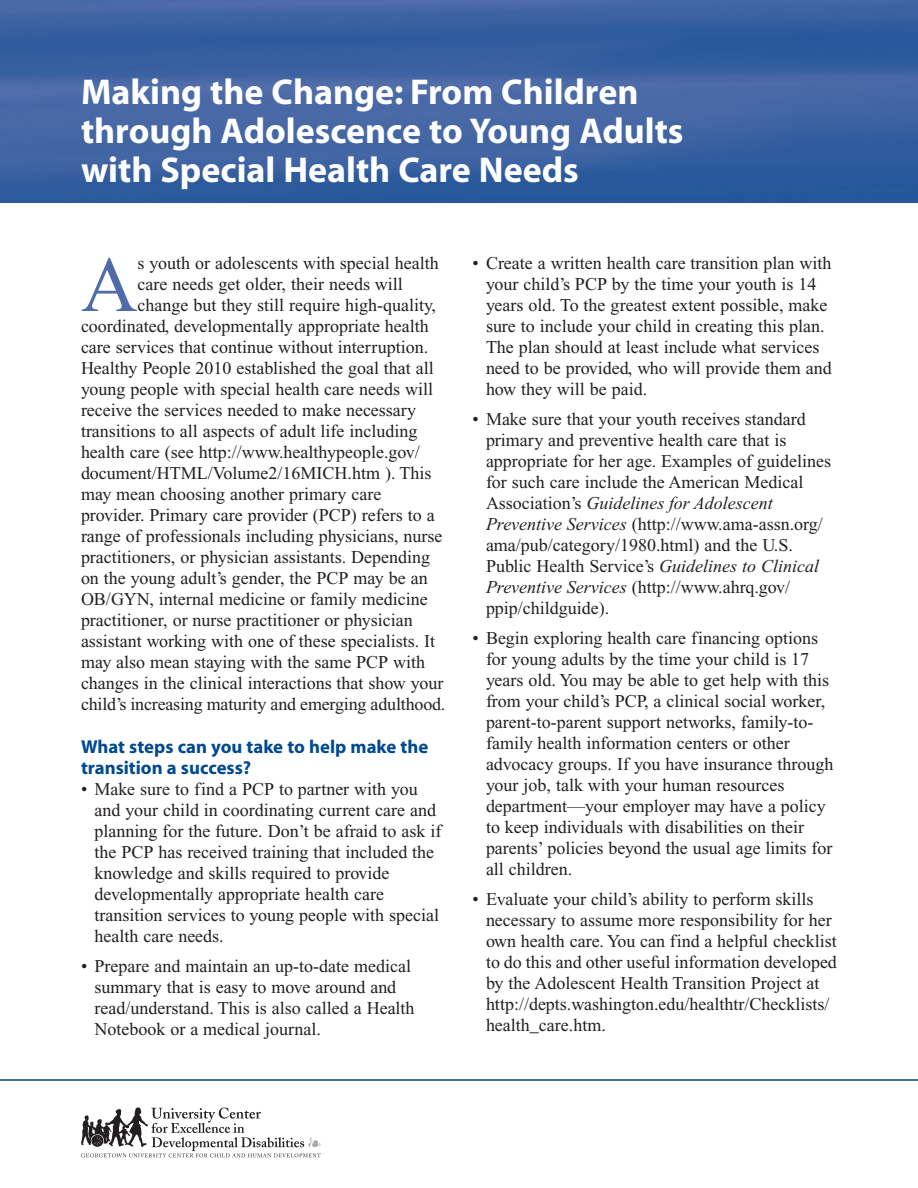
<style>
.page{position:relative;width:918px;height:1188px;background:#fff}
.page>*{position:absolute;margin:0;border:0;box-sizing:border-box;transform-origin:0 0}
.t1{font:78.45px "Times New Roman";color:#4f6ca8}
.t2{font:700 36px/39px "Myriad";color:#fff}
.t3{font:700 18.75px/21.8px "Myriad";color:#004990}
.t4{font:18px/21px "Times New Roman";color:#231f20}
.s1{font-style:italic}
</style>
<div class="page">
<img style="left:0;top:0;width:918px;height:202px">
<svg style="left:81px;top:1108px;width:240px;height:49px"></svg>
<hr style="left:0;top:1079px;width:918px;height:2px;background:#004990">
<h2 class="t2" style="left:81px;top:75px;width:604px">Making the Change: From Children through Adolescence to Young Adults with Special Health Care Needs</h2>
<h1 class="t1" style="left:81px;top:257px;width:58px">A</h1>
<p class="t4" style="left:138px;top:254px;width:303px">s youth or adolescents with special health</p>
<p class="t4" style="left:138px;top:275px;width:267px">care needs get older, their needs will</p>
<p class="t4" style="left:138px;top:296px;width:300px">change but they still require high-quality,</p>
<p class="t4" style="left:81px;top:317px;width:349px">coordinated, developmentally appropriate health</p>
<p class="t4" style="left:81px;top:338px;width:349px">care services that continue without interruption.</p>
<p class="t4" style="left:81px;top:359px;width:354px">Healthy People 2010 established the goal that all</p>
<p class="t4" style="left:81px;top:380px;width:354px">young people with special health care needs will</p>
<p class="t4" style="left:81px;top:401px;width:337px">receive the services needed to make necessary</p>
<p class="t4" style="left:81px;top:422px;width:338px">transitions to all aspects of adult life including</p>
<p class="t4" style="left:81px;top:443px;width:340px">health care (see http://www.healthypeople.gov/</p>
<p class="t4" style="left:81px;top:464px;width:352px">document/HTML/Volume2/16MICH.htm ). This</p>
<p class="t4" style="left:81px;top:485px;width:302px">may mean choosing another primary care</p>
<p class="t4" style="left:81px;top:506px;width:355px">provider. Primary care provider (PCP) refers to a</p>
<p class="t4" style="left:81px;top:527px;width:363px">range of professionals including physicians, nurse</p>
<p class="t4" style="left:81px;top:548px;width:351px">practitioners, or physician assistants. Depending</p>
<p class="t4" style="left:81px;top:569px;width:348px">on the young adult’s gender, the PCP may be an</p>
<p class="t4" style="left:81px;top:590px;width:348px">OB/GYN, internal medicine or family medicine</p>
<p class="t4" style="left:81px;top:611px;width:333px">practitioner, or nurse practitioner or physician</p>
<p class="t4" style="left:81px;top:632px;width:356px">assistant working with one of these specialists. It</p>
<p class="t4" style="left:81px;top:653px;width:346px">may also mean staying with the same PCP with</p>
<p class="t4" style="left:81px;top:674px;width:364px">changes in the clinical interactions that show your</p>
<p class="t4" style="left:81px;top:695px;width:366px">child’s increasing maturity and emerging adulthood.</p>
<p class="t3" style="left:81px;top:737px;width:349px">What steps can you take to help make the transition a success?</p>
<p class="t4" style="left:94px;top:781px;width:348px;text-indent:-14px">• Make sure to find a PCP to partner with you and your child in coordinating current care and planning for the future. Don’t be afraid to ask if the PCP has received training that included the knowledge and skills required to provide developmentally appropriate health care transition services to young people with special health care needs.</p>
<p class="t4" style="left:94px;top:958px;width:322px;text-indent:-14px">• Prepare and maintain an up-to-date medical summary that is easy to move around and read/understand. This is also called a Health Notebook or a medical journal.</p>
<p class="t4" style="left:486px;top:254px;width:347px;text-indent:-14px">• Create a written health care transition plan with your child’s PCP by the time your youth is 14 years old. To the greatest extent possible, make sure to include your child in creating this plan.<br>The plan should at least include what services need to be provided, who will provide them and how they will be paid.</p>
<p class="t4" style="left:486px;top:410px;width:347px;text-indent:-14px">• Make sure that your youth receives standard primary and preventive health care that is appropriate for her age. Examples of guidelines for such care include the American Medical Association’s <span class="s1">Guidelines for Adolescent Preventive Services</span> (http://www.ama-assn.org/ ama/pub/category/1980.html) and the U.S.<br>Public Health Service’s <span class="s1">Guidelines to Clinical Preventive Services</span> (http://www.ahrq.gov/ ppip/childguide).</p>
<p class="t4" style="left:486px;top:629px;width:349px;text-indent:-14px">• Begin exploring health care financing options for young adults by the time your child is 17 years old. You may be able to get help with this from your child’s PCP, a clinical social worker, parent-to-parent support networks, family-to&shy;family health information centers or other advocacy groups. If you have insurance through your job, talk with your human resources department—your employer may have a policy to keep individuals with disabilities on their parents’ policies beyond the usual age limits for all children.</p>
<p class="t4" style="left:486px;top:890px;width:352px;text-indent:-14px">• Evaluate your child’s ability to perform skills necessary to assume more responsibility for her own health care. You can find a helpful checklist to do this and other useful information developed by the Adolescent Health Transition Project at http://depts.washington.edu/healthtr/Checklists/ health_care.htm.</p>
</div>
